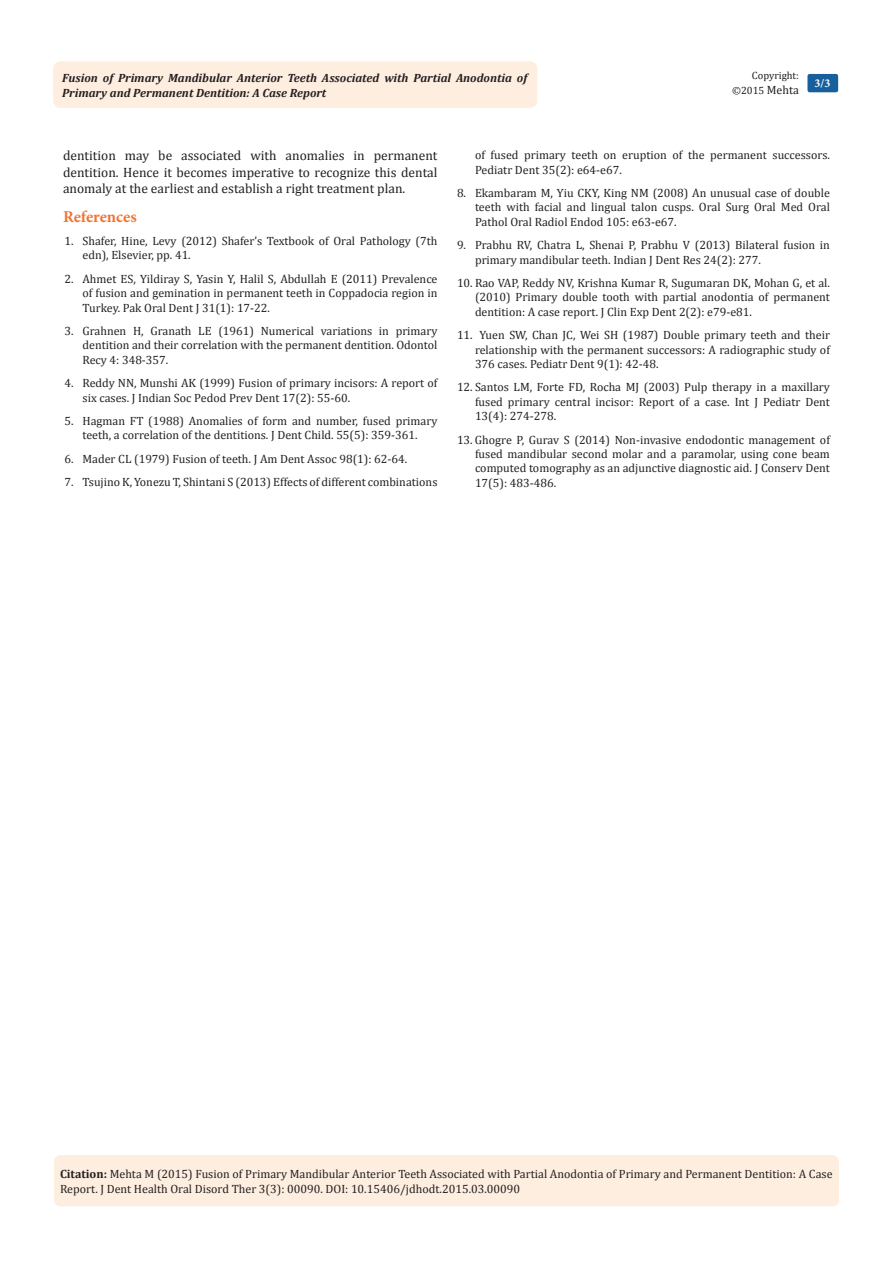
<style>
.page{position:relative;width:893px;height:1263px;background:#fff}
.page>*{position:absolute;margin:0;border:0;box-sizing:border-box;transform-origin:0 0}
.List_Paragraph{font:700 16.5px "Minion Pro";letter-spacing:-.005em;color:#f37331}
.List_Paragraph-2{font:13.5px/16.2px "Cambria";color:#231f20;text-align:justify}
.List_Paragraph-3{font:12px/14.4px "Cambria";color:#231f20;text-align:justify}
.Citation{font:12px/14.4px "Cambria";color:#231f20}
.t1{font:italic 700 12px/14.4px "Cambria";color:#231f20}
.t2{font:700 12px "Minion Pro";color:#fff}
.t3{font:10.5px/14.4px "Cambria";color:#231f20;text-align:right}
.s1{font-size:12px}
.s2{font-weight:700}
</style>
<div class="page">
<div style="left:54px;top:1155px;width:785px;height:51px;background:#feeee0;border-radius:7px"></div>
<div style="left:53px;top:61px;width:484px;height:47px;background:#feeee0;border-radius:8px"></div>
<div style="left:807px;top:74px;width:31px;height:18px;background:#18609d;border-radius:2px"></div>
<p class="t3" style="left:732px;top:68px;width:68px">Copyright: ©2015 <span class="s1">Mehta</span></p>
<p class="t1" style="left:62px;top:70px;width:466px">Fusion of Primary Mandibular Anterior Teeth Associated with Partial Anodontia of<br>Primary and Permanent Dentition: A Case Report</p>
<p class="t2" style="left:814px;top:75px;width:17px">3/3</p>
<p class="List_Paragraph-2" style="left:63px;top:148px;width:376px">dentition may be associated with anomalies in permanent dentition. Hence it becomes imperative to recognize this dental anomaly at the earliest and establish a right treatment plan.</p>
<p class="List_Paragraph" style="left:63px;top:205px;width:75px">References</p>
<p class="List_Paragraph-3" style="left:82px;top:234px;width:356px;text-indent:-18px">1. Shafer, Hine, Levy (2012) Shafer’s Textbook of Oral Pathology (7th edn), Elsevier, pp. 41.</p>
<p class="List_Paragraph-3" style="left:82px;top:271px;width:356px;text-indent:-18px">2. Ahmet ES, Yildiray S, Yasin Y, Halil S, Abdullah E (2011) Prevalence of fusion and gemination in permanent teeth in Coppadocia region in Turkey. Pak Oral Dent J 31(1): 17-22.</p>
<p class="List_Paragraph-3" style="left:82px;top:324px;width:356px;text-indent:-18px">3. Grahnen H, Granath LE (1961) Numerical variations in primary dentition and their correlation with the permanent dentition. Odontol Recy 4: 348-357.</p>
<p class="List_Paragraph-3" style="left:82px;top:376px;width:356px;text-indent:-18px">4. Reddy NN, Munshi AK (1999) Fusion of primary incisors: A report of six cases. J Indian Soc Pedod Prev Dent 17(2): 55-60.</p>
<p class="List_Paragraph-3" style="left:64px;top:414px;width:374px;text-align:center">5. Hagman FT (1988) Anomalies of form and number, fused primary teeth, a correlation of the dentitions. J Dent Child. 55(5): 359-361.</p>
<p class="List_Paragraph-3" style="left:64px;top:451px;width:344px">6. Mader CL (1979) Fusion of teeth. J Am Dent Assoc 98(1): 62-64.</p>
<p class="List_Paragraph-3" style="left:64px;top:475px;width:374px">7. Tsujino K, Yonezu T, Shintani S (2013) Effects of different combinations</p>
<p class="List_Paragraph-3" style="left:475px;top:148px;width:356px">of fused primary teeth on eruption of the permanent successors.<br>Pediatr Dent 35(2): e64-e67.</p>
<p class="List_Paragraph-3" style="left:475px;top:186px;width:356px;text-indent:-18px">8. Ekambaram M, Yiu CKY, King NM (2008) An unusual case of double teeth with facial and lingual talon cusps. Oral Surg Oral Med Oral Pathol Oral Radiol Endod 105: e63-e67.</p>
<p class="List_Paragraph-3" style="left:475px;top:238px;width:356px;text-indent:-18px">9. Prabhu RV, Chatra L, Shenai P, Prabhu V (2013) Bilateral fusion in primary mandibular teeth. Indian J Dent Res 24(2): 277.</p>
<p class="List_Paragraph-3" style="left:475px;top:276px;width:356px;text-indent:-18px">10. Rao VAP, Reddy NV, Krishna Kumar R, Sugumaran DK, Mohan G, et al. (2010) Primary double tooth with partial anodontia of permanent dentition: A case report. J Clin Exp Dent 2(2): e79-e81.</p>
<p class="List_Paragraph-3" style="left:475px;top:328px;width:356px;text-indent:-18px">11. Yuen SW, Chan JC, Wei SH (1987) Double primary teeth and their relationship with the permanent successors: A radiographic study of 376 cases. Pediatr Dent 9(1): 42-48.</p>
<p class="List_Paragraph-3" style="left:475px;top:380px;width:356px;text-indent:-18px">12. Santos LM, Forte FD, Rocha MJ (2003) Pulp therapy in a maxillary fused primary central incisor: Report of a case. Int J Pediatr Dent 13(4): 274-278.</p>
<p class="List_Paragraph-3" style="left:475px;top:432px;width:356px;text-indent:-18px">13. Ghogre P, Gurav S (2014) Non-invasive endodontic management of fused mandibular second molar and a paramolar, using cone beam computed tomography as an adjunctive diagnostic aid. J Conserv Dent 17(5): 483-486.</p>
<p class="Citation" style="left:60px;top:1167px;width:774px"><span class="s2">Citation:</span> Mehta M (2015) Fusion of Primary Mandibular Anterior Teeth Associated with Partial Anodontia of Primary and Permanent Dentition: A Case<br>Report. J Dent Health Oral Disord Ther 3(3): 00090. DOI: 10.15406/jdhodt.2015.03.00090</p>
</div>
